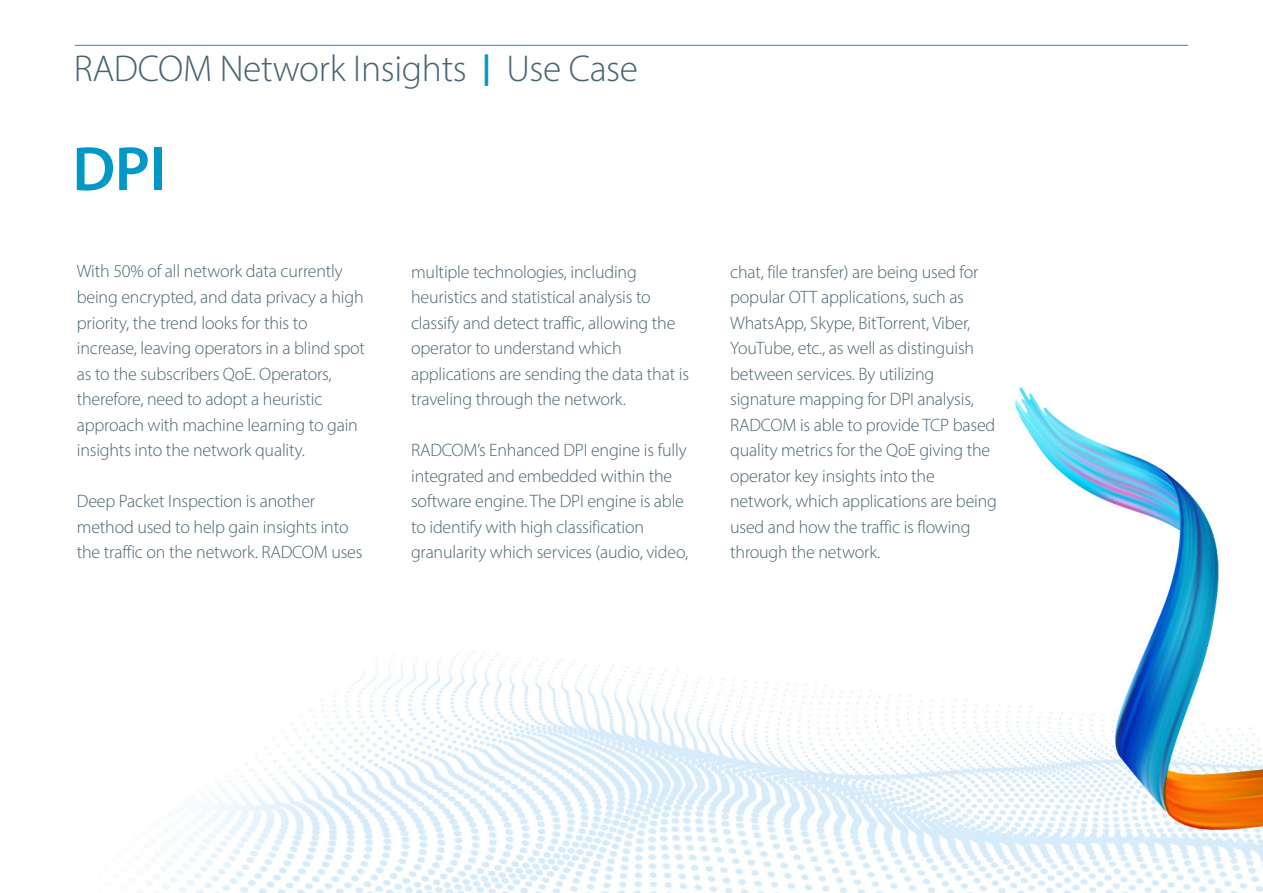
<style>
.page{position:relative;width:1263px;height:893px;background:#fff}
.page>*{position:absolute;margin:0;border:0;box-sizing:border-box;transform-origin:0 0}
.t1{font:600 63px "Myriad Pro";color:#0098c7}
.t2{font:300 37.5px "Myriad Pro";letter-spacing:-.01em;color:#486471}
.t3{font:300 18px/25.5px "Myriad Pro";letter-spacing:-.01em;color:#486471}
.s1{font-weight:700;font-size:31.5px;color:#0098c7}
</style>
<div class="page">
<img style="left:99px;top:44px;width:1164px;height:849px">
<hr style="left:75px;top:45px;width:1113px;height:1px;background:#0098c7">
<h2 class="t2" style="left:74px;top:46px;width:566px">RADCOM Network Insights <span class="s1">|</span> Use Case</h2>
<h1 class="t1" style="left:72px;top:129px;width:95px">DPI</h1>
<p class="t3" style="left:77px;top:259px;width:290px">With 50% of all network data currently being encrypted, and data privacy a high priority, the trend looks for this to increase, leaving operators in a blind spot as to the subscribers QoE. Operators, therefore, need to adopt a heuristic approach with machine learning to gain insights into the network quality.</p>
<p class="t3" style="left:77px;top:488px;width:287px">Deep Packet Inspection is another method used to help gain insights into the traffic on the network. RADCOM uses</p>
<p class="t3" style="left:411px;top:259px;width:279px">multiple technologies, including heuristics and statistical analysis to classify and detect traffic, allowing the operator to understand which applications are sending the data that is traveling through the network.</p>
<p class="t3" style="left:411px;top:437px;width:279px">RADCOM’s Enhanced DPI engine is fully integrated and embedded within the software engine. The DPI engine is able to identify with high classification granularity which services (audio, video,</p>
<p class="t3" style="left:730px;top:259px;width:268px">chat, file transfer) are being used for popular OTT applications, such as WhatsApp, Skype, BitTorrent, Viber, YouTube, etc., as well as distinguish between services. By utilizing signature mapping for DPI analysis, RADCOM is able to provide TCP based quality metrics for the QoE giving the operator key insights into the network, which applications are being used and how the traffic is flowing through the network.</p>
</div>
